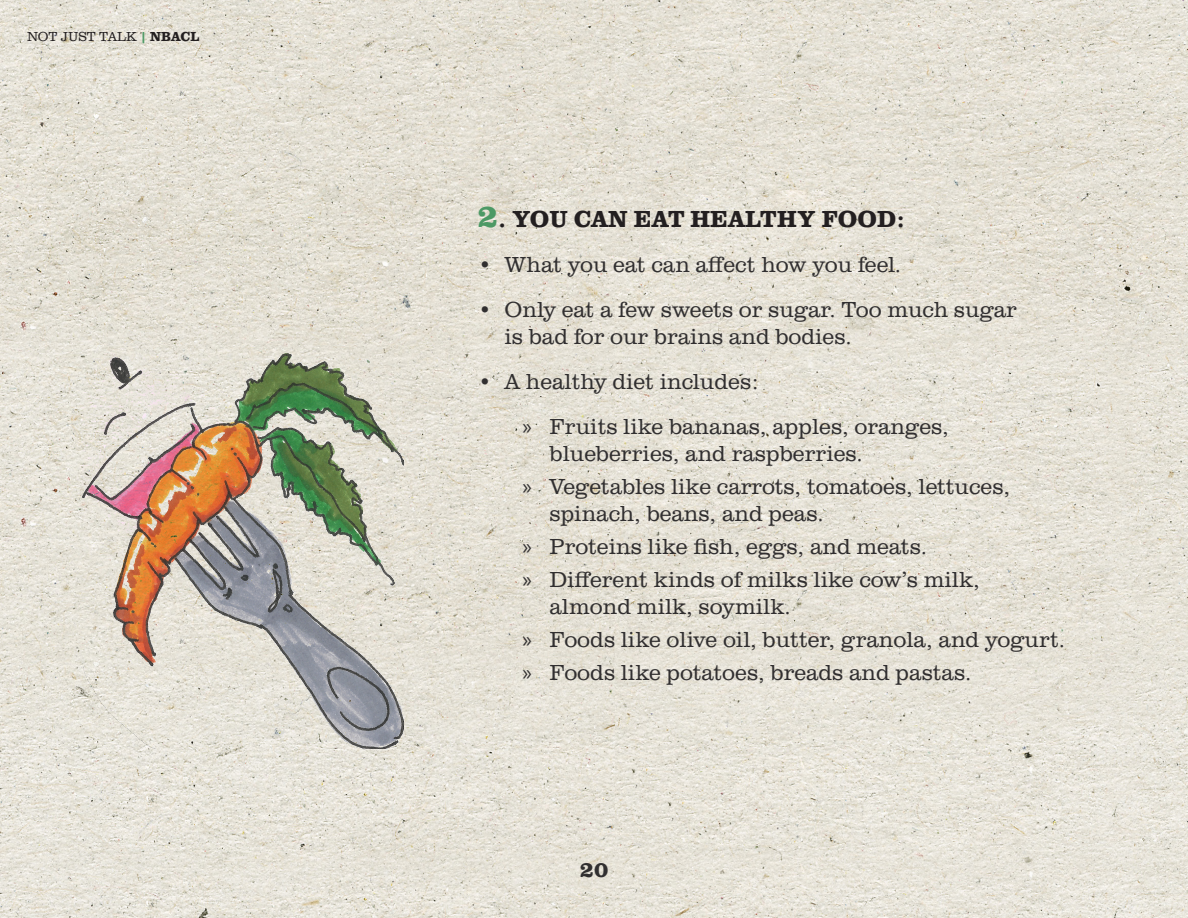
<style>
.page{position:relative;width:1188px;height:918px;background:#fff}
.page>*{position:absolute;margin:0;border:0;box-sizing:border-box;transform-origin:0 0}
.List_Title_With_Numb{font:700 24px "Clarendon URW";color:#231f20}
.t1{font:300 22.5px/27px "Clarendon URW";color:#312f30}
.t2{font:700 22.5px "Clarendon URW";color:#312f30}
.t3{font:300 13.5px "Clarendon URW";letter-spacing:-.005em;color:#231f20}
.s1{font-weight:400;color:#4d9965}
.s2{font-weight:700}
.s3{font-size:33px;color:#4d9965}
.s4{font-family:"Myriad Pro";font-weight:400}
</style>
<div class="page">
<img style="left:0;top:0;width:1188px;height:918px">
<img style="left:82px;top:353px;width:322px;height:395px">
<p class="t3" style="left:27px;top:28px;width:174px">NOT JUST TALK <span class="s1">|</span> <span class="s2">NBACL</span></p>
<p class="List_Title_With_Numb" style="left:478px;top:202px;width:428px"><span class="s3">2</span>. YOU CAN EAT HEALTHY FOOD:</p>
<p class="t1" style="left:478px;top:250px;width:425px">• What you eat can affect how you feel.</p>
<p class="t1" style="left:505px;top:295px;width:514px;text-indent:-27px">• Only eat a few sweets or sugar. Too much sugar is bad for our brains and bodies.</p>
<p class="t1" style="left:478px;top:367px;width:282px">• A healthy diet includes:</p>
<p class="t1" style="left:550px;top:412px;width:401px;text-indent:-27px"><span class="s4">»</span> Fruits like bananas, apples, oranges, blueberries, and raspberries.</p>
<p class="t1" style="left:550px;top:472px;width:462px;text-indent:-27px"><span class="s4">»</span> Vegetables like carrots, tomatoes, lettuces, spinach, beans, and peas.</p>
<p class="t1" style="left:523px;top:532px;width:406px"><span class="s4">»</span> Proteins like fish, eggs, and meats.</p>
<p class="t1" style="left:550px;top:565px;width:432px;text-indent:-27px"><span class="s4">»</span> Different kinds of milks like cow’s milk, almond milk, soymilk.</p>
<p class="t1" style="left:523px;top:625px;width:544px"><span class="s4">»</span> Foods like olive oil, butter, granola, and yogurt.</p>
<p class="t1" style="left:523px;top:658px;width:450px"><span class="s4">»</span> Foods like potatoes, breads and pastas.</p>
<p class="t2" style="left:580px;top:853px;width:30px">20</p>
</div>
